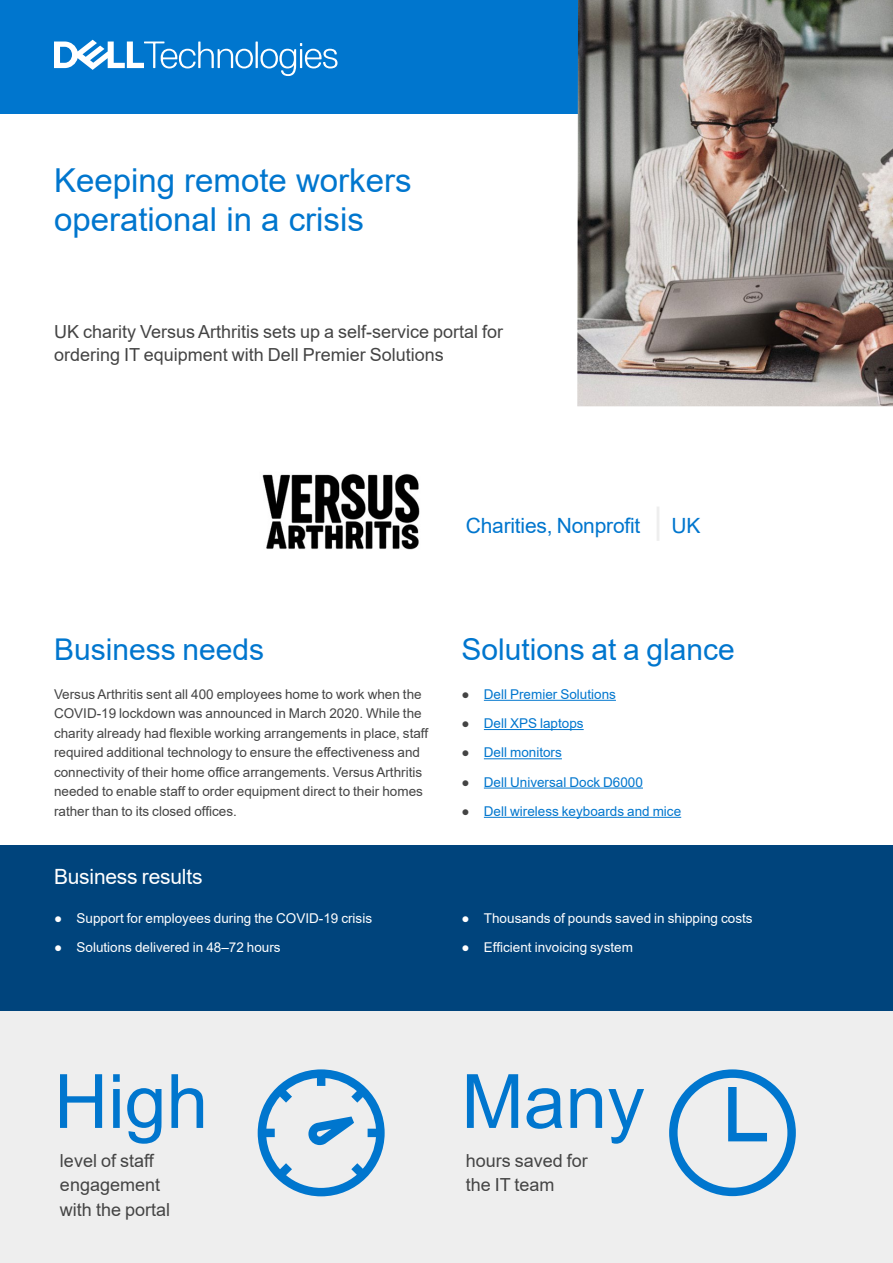
<style>
.page{position:relative;width:893px;height:1263px;background:#fff}
.page>*{position:absolute;margin:0;border:0;box-sizing:border-box;transform-origin:0 0}
.t1{font:75px "Arial";color:#0076ce}
.t2{font:33px/39px "Arial";color:#0076ce}
.t3{font:30px "Arial";color:#0076ce}
.t4{font:21px "Arial";letter-spacing:-.01em;color:#0076ce}
.t5{font:21px "Arial";letter-spacing:-.01em;color:#fff}
.t6{font:18px/24.3px "Arial";color:#444}
.t7{font:13.5px/19.5px "Arial";color:#444}
.t8{font:13.5px "Arial";color:#fff}
.t9{font:13.5px "Arial";color:#0076ce}
.s1{font-size:36px;color:#eee}
.s2{color:#444}
</style>
<div class="page">
<div style="left:0;top:0;width:579px;height:114px;background:#0076ce"></div>
<svg style="left:54px;top:40px;width:283px;height:36px"></svg>
<img style="left:577px;top:0;width:316px;height:406px">
<div style="left:0;top:1011px;width:893px;height:252px;background:#eee"></div>
<hr style="left:484px;top:700px;width:132px;height:1px;background:#0076ce">
<hr style="left:484px;top:729px;width:100px;height:1px;background:#0076ce">
<hr style="left:484px;top:758px;width:78px;height:1px;background:#0076ce">
<hr style="left:484px;top:787px;width:159px;height:1px;background:#0076ce">
<hr style="left:484px;top:817px;width:197px;height:1px;background:#0076ce">
<div style="left:0;top:845px;width:893px;height:166px;background:#00447c"></div>
<img style="left:262px;top:473px;width:158px;height:77px">
<svg style="left:258px;top:1069px;width:127px;height:127px"></svg>
<svg style="left:669px;top:1069px;width:127px;height:128px"></svg>
<h2 class="t2" style="left:54px;top:160px;width:359px">Keeping remote workers operational in a crisis</h2>
<h3 class="t6" style="left:54px;top:320px;width:451px;line-height:22.5px">UK charity Versus Arthritis sets up a self-service portal for ordering IT equipment with Dell Premier Solutions</h3>
<h3 class="t4" style="left:466px;top:511px;width:236px">Charities, Nonprofit <span class="s1">|</span> UK</h3>
<h3 class="t3" style="left:54px;top:629px;width:212px">Business needs</h3>
<h3 class="t3" style="left:461px;top:629px;width:275px">Solutions at a glance</h3>
<p class="t9" style="left:461px;top:685px;width:156px"><span class="s2">●</span> Dell Premier Solutions</p>
<p class="t9" style="left:461px;top:714px;width:124px"><span class="s2">●</span> Dell XPS laptops</p>
<p class="t9" style="left:461px;top:743px;width:102px"><span class="s2">●</span> Dell monitors</p>
<p class="t9" style="left:461px;top:772px;width:183px"><span class="s2">●</span> Dell Universal Dock D6000</p>
<p class="t9" style="left:461px;top:802px;width:221px"><span class="s2">●</span> Dell wireless keyboards and mice</p>
<p class="t7" style="left:54px;top:684px;width:376px">Versus Arthritis sent all 400 employees home to work when the COVID-19 lockdown was announced in March 2020. While the charity already had flexible working arrangements in place, staff required additional technology to ensure the effectiveness and connectivity of their home office arrangements. Versus Arthritis needed to enable staff to order equipment direct to their homes rather than to its closed offices.</p>
<h3 class="t5" style="left:54px;top:862px;width:150px">Business results</h3>
<p class="t8" style="left:54px;top:909px;width:320px">● Support for employees during the COVID-19 crisis</p>
<p class="t8" style="left:54px;top:938px;width:228px">● Solutions delivered in 48‒72 hours</p>
<p class="t8" style="left:461px;top:909px;width:293px">● Thousands of pounds saved in shipping costs</p>
<p class="t8" style="left:461px;top:938px;width:173px">● Efficient invoicing system</p>
<h1 class="t1" style="left:54px;top:1050px;width:156px">High</h1>
<h1 class="t1" style="left:461px;top:1050px;width:185px">Many</h1>
<h3 class="t6" style="left:60px;top:1148px;width:112px">level of staff engagement with the portal</h3>
<h3 class="t6" style="left:466px;top:1148px;width:124px">hours saved for the IT team</h3>
</div>
